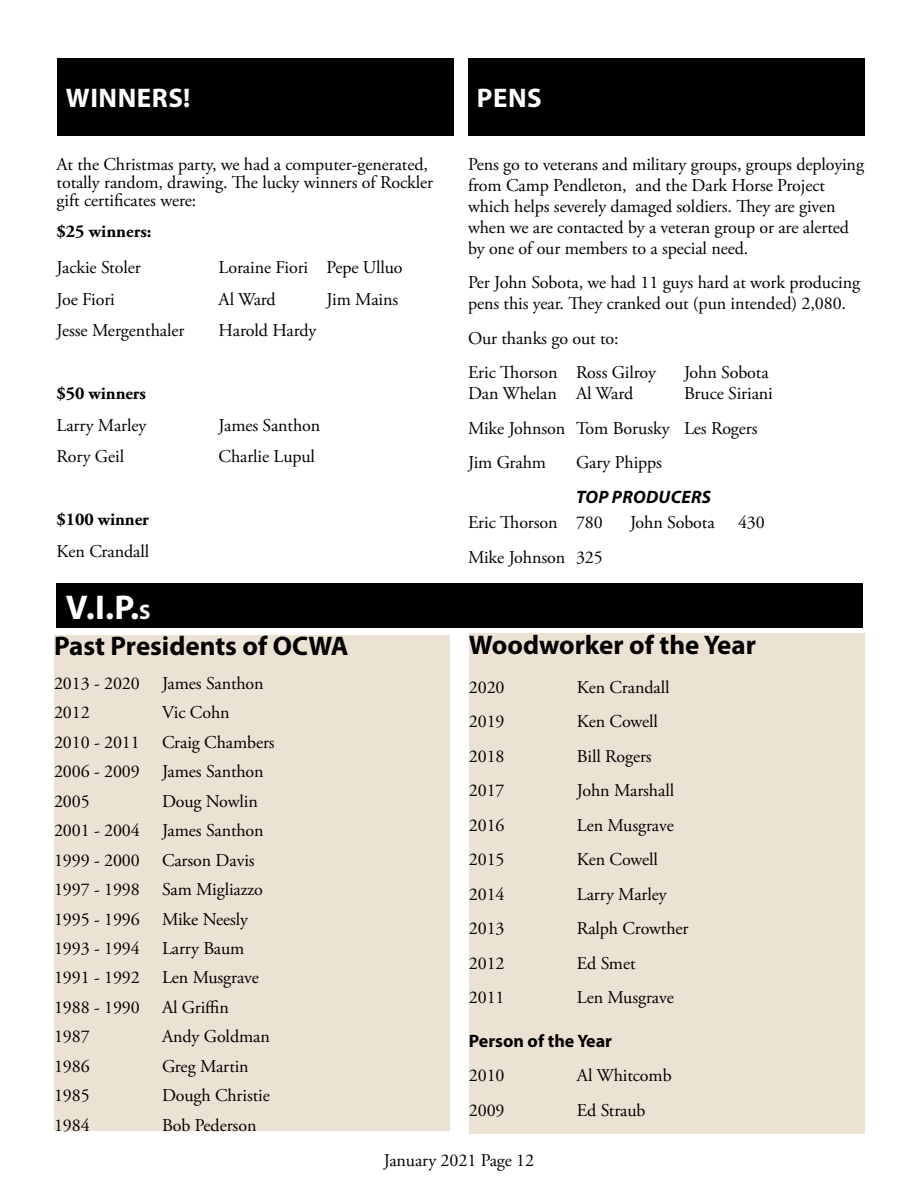
<style>
.page{position:relative;width:918px;height:1188px;background:#fff}
.page>*{position:absolute;margin:0;border:0;box-sizing:border-box;transform-origin:0 0}
.t1{font:700 34.5px "Myriad Pro";color:#fff}
.t2{font:700 27px "Myriad Pro";color:#000}
.t3{font:700 27px "Myriad Pro";letter-spacing:.02em;color:#fff}
.t4{font:18px/29.4px "Adobe Garamond Pro";letter-spacing:-.005em;color:#000}
.t5{font:700 18px "Adobe Garamond Pro";letter-spacing:-.005em;color:#000}
.t6{font:700 18px "Myriad Pro";color:#000}
.t7{font:italic 700 18px "Myriad Pro";letter-spacing:.015em;color:#000}
.s1{font-size:21px}
</style>
<div class="page">
<div style="left:54px;top:635px;width:396px;height:496px;background:#ece2d4"></div>
<div style="left:469px;top:633px;width:396px;height:501px;background:#ece2d4"></div>
<div style="left:57px;top:583px;width:806px;height:45px;background:#000"></div>
<div style="left:57px;top:58px;width:396px;height:77px;background:#000"></div>
<div style="left:468px;top:58px;width:396px;height:77px;background:#000"></div>
<h2 class="t3" style="left:66px;top:80px;width:126px">WINNERS!</h2>
<p class="t4" style="left:57px;top:156px;width:378px;line-height:18px">At the Christmas party, we had a computer-generated, totally random, drawing. The lucky winners of Rockler gift certificates were:</p>
<p class="t5" style="left:57px;top:221px;width:96px">$25 winners:</p>
<p class="t4" style="left:57px;top:253px;width:86px">Jackie Stoler</p>
<p class="t4" style="left:219px;top:253px;width:186px">Loraine Fiori Pepe Ulluo</p>
<p class="t4" style="left:57px;top:285px;width:60px">Joe Fiori</p>
<p class="t4" style="left:219px;top:285px;width:59px">Al Ward</p>
<p class="t4" style="left:327px;top:285px;width:73px">Jim Mains</p>
<p class="t4" style="left:57px;top:316px;width:129px">Jesse Mergenthaler</p>
<p class="t4" style="left:219px;top:316px;width:99px">Harold Hardy</p>
<p class="t5" style="left:57px;top:383px;width:91px">$50 winners</p>
<p class="t4" style="left:57px;top:411px;width:91px">Larry Marley</p>
<p class="t4" style="left:219px;top:411px;width:103px">James Santhon</p>
<p class="t4" style="left:57px;top:442px;width:69px">Rory Geil</p>
<p class="t4" style="left:219px;top:442px;width:98px">Charlie Lupul</p>
<p class="t5" style="left:57px;top:509px;width:94px">$100 winner</p>
<p class="t4" style="left:57px;top:537px;width:94px">Ken Crandall</p>
<h1 class="t1" style="left:66px;top:584px;width:86px">V.I.P.<span class="s1">S</span></h1>
<h2 class="t2" style="left:54px;top:628px;width:296px">Past Presidents of OCWA</h2>
<p class="t4" style="left:54px;top:669px;width:211px">2013 - 2020 James Santhon<br>2012</p>
<p class="t4" style="left:54px;top:699px;width:222px;text-indent:108px">Vic Cohn<br>2010 - 2011 Craig Chambers<br>2006 - 2009 James Santhon<br>2005</p>
<p class="t4" style="left:54px;top:787px;width:211px;text-indent:108px">Doug Nowlin<br>2001 - 2004 James Santhon<br>1999 - 2000 Carson Davis<br>1997 - 1998 Sam Migliazzo<br>1995 - 1996 Mike Neesly<br>1993 - 1994 Larry Baum<br>1991 - 1992 Len Musgrave<br>1988 - 1990 Al Griffin<br>1987</p>
<p class="t4" style="left:162px;top:1023px;width:109px">Andy Goldman</p>
<p class="t4" style="left:54px;top:1052px;width:37px">1986</p>
<p class="t4" style="left:162px;top:1052px;width:88px">Greg Martin</p>
<p class="t4" style="left:54px;top:1082px;width:37px">1985</p>
<p class="t4" style="left:162px;top:1082px;width:109px">Dough Christie</p>
<p class="t4" style="left:54px;top:1111px;width:37px">1984</p>
<p class="t4" style="left:162px;top:1111px;width:96px">Bob Pederson</p>
<h2 class="t3" style="left:477px;top:80px;width:66px">PENS</h2>
<p class="t4" style="left:468px;top:154px;width:398px;line-height:21px">Pens go to veterans and military groups, groups deploying from Camp Pendleton, and the Dark Horse Project which helps severely damaged soldiers. They are given when we are contacted by a veteran group or are alerted by one of our members to a special need.</p>
<p class="t4" style="left:468px;top:273px;width:394px;line-height:21px">Per John Sobota, we had 11 guys hard at work producing pens this year. They cranked out (pun intended) 2,080.</p>
<p class="t4" style="left:468px;top:321px;width:189px;line-height:34.5px">Our thanks go out to:<br>Eric Thorson Ross Gilroy</p>
<p class="t4" style="left:684px;top:358px;width:86px">John Sobota</p>
<p class="t4" style="left:468px;top:379px;width:167px">Dan Whelan Al Ward</p>
<p class="t4" style="left:468px;top:377px;width:306px;line-height:34.5px;text-indent:216px">Bruce Siriani<br>Mike Johnson Tom Borusky Les Rogers<br>Jim Grahm</p>
<p class="t4" style="left:576px;top:448px;width:88px">Gary Phipps</p>
<p class="t7" style="left:576px;top:485px;width:136px">TOP PRODUCERS</p>
<p class="t4" style="left:468px;top:508px;width:136px">Eric Thorson 780</p>
<p class="t4" style="left:630px;top:508px;width:86px">John Sobota</p>
<p class="t4" style="left:738px;top:508px;width:28px">430</p>
<p class="t4" style="left:468px;top:543px;width:136px">Mike Johnson 325</p>
<h2 class="t2" style="left:469px;top:627px;width:289px">Woodworker of the Year</h2>
<p class="t4" style="left:469px;top:673px;width:37px">2020</p>
<p class="t4" style="left:577px;top:673px;width:94px">Ken Crandall</p>
<p class="t4" style="left:469px;top:707px;width:37px">2019</p>
<p class="t4" style="left:577px;top:707px;width:83px">Ken Cowell</p>
<p class="t4" style="left:469px;top:742px;width:37px">2018</p>
<p class="t4" style="left:577px;top:742px;width:76px">Bill Rogers</p>
<p class="t4" style="left:469px;top:776px;width:37px">2017</p>
<p class="t4" style="left:577px;top:776px;width:99px">John Marshall</p>
<p class="t4" style="left:469px;top:811px;width:37px">2016</p>
<p class="t4" style="left:577px;top:811px;width:98px">Len Musgrave</p>
<p class="t4" style="left:469px;top:845px;width:37px">2015</p>
<p class="t4" style="left:577px;top:845px;width:83px">Ken Cowell</p>
<p class="t4" style="left:469px;top:880px;width:37px">2014</p>
<p class="t4" style="left:577px;top:880px;width:91px">Larry Marley</p>
<p class="t4" style="left:469px;top:914px;width:37px">2013</p>
<p class="t4" style="left:577px;top:914px;width:113px">Ralph Crowther</p>
<p class="t4" style="left:469px;top:949px;width:37px">2012</p>
<p class="t4" style="left:577px;top:949px;width:60px">Ed Smet</p>
<p class="t4" style="left:469px;top:983px;width:37px">2011</p>
<p class="t4" style="left:577px;top:983px;width:98px">Len Musgrave</p>
<p class="t6" style="left:469px;top:1029px;width:145px">Person of the Year</p>
<p class="t4" style="left:469px;top:1061px;width:37px">2010</p>
<p class="t4" style="left:577px;top:1061px;width:96px">Al Whitcomb</p>
<p class="t4" style="left:469px;top:1096px;width:37px">2009</p>
<p class="t4" style="left:577px;top:1096px;width:70px">Ed Straub</p>
<p class="t4" style="left:384px;top:1146px;width:152px">January 2021 Page 12</p>
</div>
